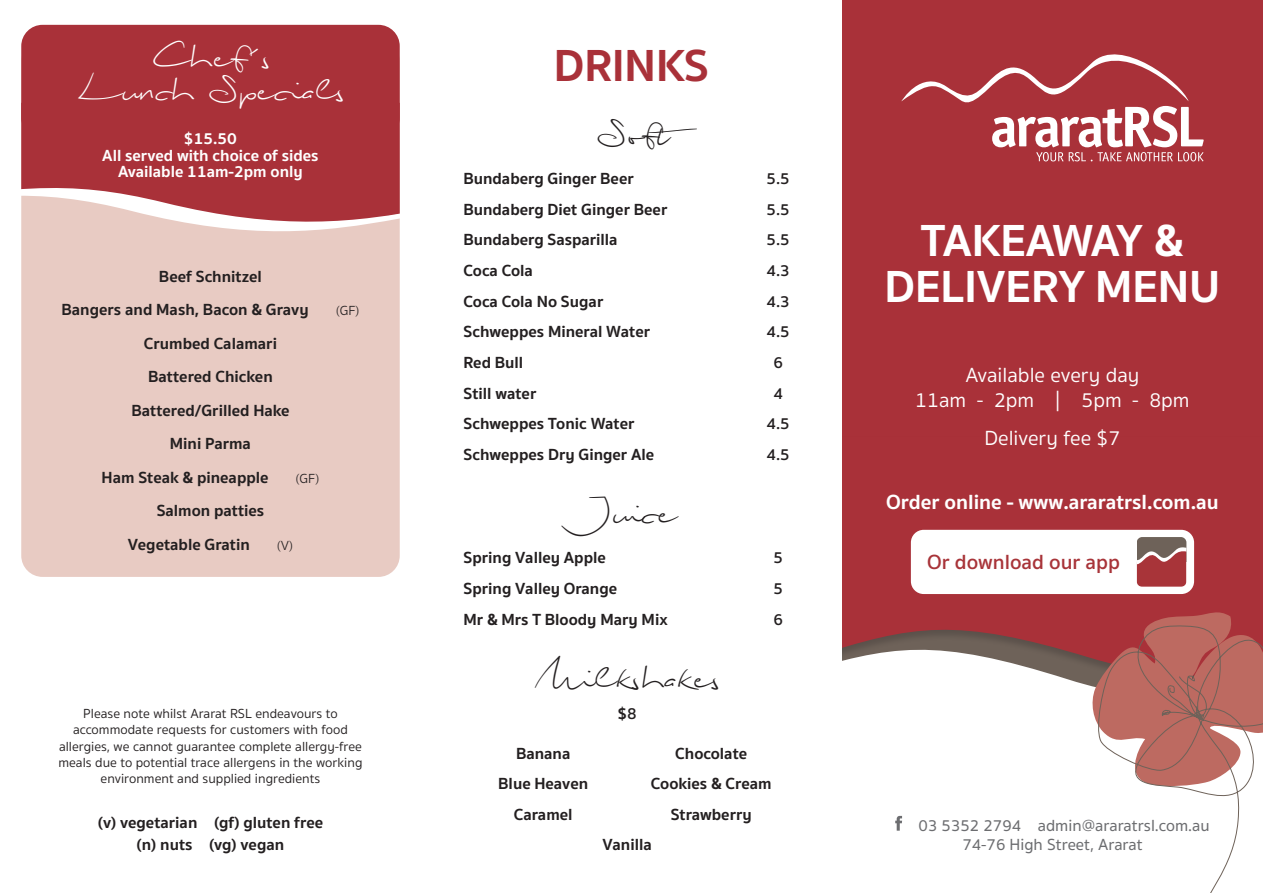
<style>
.page{position:relative;width:1263px;height:893px;background:#fff}
.page>*{position:absolute;margin:0;border:0;box-sizing:border-box;transform-origin:0 0}
.t1{font:700 46.05px/46px "Sukhumvit Set";color:#fff;text-align:center}
.t2{font:700 46.05px "Sukhumvit Set";color:#a93139}
.t3{font:45px "Biloxi Script";color:#231f20}
.t4{font:45px/33px "Biloxi Script";color:#fff;text-align:center}
.t5{font:21px/25.2px "Sukhumvit Set Text";color:#fff;text-align:center}
.t6{font:700 21px "Sukhumvit Set";color:#fff}
.t7{font:600 21px "Sukhumvit Set";color:#a83439}
.t8{font:700 16.5px/33.5px "Sukhumvit Set";color:#231f20}
.t9{font:500 16.5px/19.8px "Sukhumvit Set";color:#6c6d70}
.t10{font:700 16.5px/16.5px "Sukhumvit Set";color:#fff;text-align:center}
.t11{font:600 16.5px "Sukhumvit Set";color:#231f20}
.t12{font:13.5px/16.2px "Sukhumvit Set Text";color:#231f20;text-align:center}
.t13{font:300 13.5px "Sukhumvit Set";color:#231f20}
.s1{font-weight:600}
</style>
<div class="page">
<div style="left:842px;top:0;width:421px;height:438px;background:#a93139"></div>
<svg style="left:842px;top:438px;width:421px;height:248px;background:#ab464c"></svg>
<div style="left:21px;top:40px;width:379px;height:537px;background:#e8cbc3;border-radius:21px"></div>
<div style="left:21px;top:25px;width:379px;height:114px;background:#a93139;border-radius:21px"></div>
<svg style="left:21px;top:140px;width:379px;height:109px"></svg>
<svg style="left:1090px;top:609px;width:173px;height:100px;background:#ad4447"></svg>
<svg style="left:1093px;top:625px;width:170px;height:268px"></svg>
<svg style="left:895px;top:816px;width:7px;height:15px"></svg>
<svg style="left:901px;top:54px;width:303px;height:107px"></svg>
<div style="left:911px;top:530px;width:283px;height:64px;background:#fff;border-radius:13px"></div>
<div style="left:1137px;top:537px;width:49px;height:25px;background:#6e6259"></div>
<svg style="left:1137px;top:547px;width:49px;height:40px"></svg>
<h2 class="t4" style="left:77px;top:43px;width:269px">Chef´s<br>Lunch Specials</h2>
<p class="t10" style="left:102px;top:131px;width:218px">$15.50<br>All served with choice of sides<br>Available 11am-2pm only</p>
<p class="t8" style="left:62px;top:260px;width:249px;text-indent:97px">Beef Schnitzel<br>Bangers and Mash, Bacon &amp; Gravy</p>
<p class="t8" style="left:144px;top:327px;width:135px">Crumbed Calamari</p>
<p class="t8" style="left:148px;top:360px;width:126px">Battered Chicken</p>
<p class="t8" style="left:131px;top:394px;width:160px">Battered/Grilled Hake</p>
<p class="t8" style="left:170px;top:427px;width:83px">Mini Parma</p>
<p class="t8" style="left:102px;top:461px;width:169px">Ham Steak &amp; pineapple</p>
<p class="t13" style="left:296px;top:469px;width:25px">(GF)</p>
<p class="t8" style="left:128px;top:494px;width:138px;text-indent:29px">Salmon patties<br>Vegetable Gratin</p>
<p class="t13" style="left:277px;top:536px;width:18px">(V)</p>
<p class="t13" style="left:336px;top:301px;width:25px">(GF)</p>
<p class="t12" style="left:59px;top:706px;width:305px">Please note whilst Ararat RSL endeavours to accommodate requests for customers with food allergies, we cannot guarantee complete allergy-free meals due to potential trace allergens in the working environment and supplied ingredients</p>
<p class="t8" style="left:98px;top:811px;width:227px;line-height:22.5px;text-align:center">(v) vegetarian (gf) gluten free (n) nuts (vg) vegan</p>
<h1 class="t2" style="left:554px;top:30px;width:156px">DRINKS</h1>
<h2 class="t3" style="left:595px;top:109px;width:110px">Soft</h2>
<p class="t8" style="left:463px;top:162px;width:172px">Bundaberg Ginger Beer</p>
<p class="t11" style="left:766px;top:166px;width:25px">5.5</p>
<p class="t8" style="left:463px;top:193px;width:205px">Bundaberg Diet Ginger Beer</p>
<p class="t11" style="left:766px;top:197px;width:25px">5.5</p>
<p class="t8" style="left:463px;top:223px;width:156px">Bundaberg Sasparilla</p>
<p class="t11" style="left:766px;top:228px;width:25px">5.5</p>
<p class="t8" style="left:463px;top:254px;width:71px">Coca Cola</p>
<p class="t11" style="left:766px;top:258px;width:25px">4.3</p>
<p class="t8" style="left:463px;top:285px;width:141px">Coca Cola No Sugar</p>
<p class="t11" style="left:766px;top:289px;width:25px">4.3</p>
<p class="t8" style="left:463px;top:315px;width:188px">Schweppes Mineral Water</p>
<p class="t11" style="left:766px;top:320px;width:25px">4.5</p>
<p class="t8" style="left:463px;top:346px;width:61px">Red Bull</p>
<p class="t11" style="left:773px;top:350px;width:11px">6</p>
<p class="t8" style="left:463px;top:377px;width:74px">Still water</p>
<p class="t11" style="left:773px;top:381px;width:11px">4</p>
<p class="t8" style="left:463px;top:407px;width:172px">Schweppes Tonic Water</p>
<p class="t11" style="left:766px;top:412px;width:25px">4.5</p>
<p class="t8" style="left:463px;top:438px;width:192px">Schweppes Dry Ginger Ale</p>
<p class="t11" style="left:766px;top:442px;width:25px">4.5</p>
<h2 class="t3" style="left:588px;top:488px;width:89px">Juice</h2>
<p class="t8" style="left:463px;top:541px;width:144px">Spring Valley Apple</p>
<p class="t11" style="left:773px;top:546px;width:11px">5</p>
<p class="t8" style="left:463px;top:572px;width:155px">Spring Valley Orange</p>
<p class="t11" style="left:773px;top:576px;width:11px">5</p>
<p class="t8" style="left:463px;top:603px;width:206px">Mr &amp; Mrs T Bloody Mary Mix</p>
<p class="t11" style="left:773px;top:607px;width:11px">6</p>
<h2 class="t3" style="left:535px;top:653px;width:187px">Milkshakes</h2>
<p class="t8" style="left:618px;top:697px;width:21px">$<span class="s1">8</span></p>
<p class="t8" style="left:516px;top:737px;width:56px">Banana</p>
<p class="t8" style="left:675px;top:737px;width:73px">Chocolate</p>
<p class="t8" style="left:498px;top:767px;width:91px">Blue Heaven</p>
<p class="t8" style="left:651px;top:767px;width:122px">Cookies &amp; Cream</p>
<p class="t8" style="left:514px;top:798px;width:60px">Caramel</p>
<p class="t8" style="left:671px;top:798px;width:83px">Strawberry</p>
<p class="t8" style="left:602px;top:828px;width:51px">Vanilla</p>
<h1 class="t1" style="left:884px;top:218px;width:337px">TAKEAWAY &amp;<br>DELIVERY MENU</h1>
<p class="t5" style="left:915px;top:363px;width:276px">Available every day<br>11am - 2pm | 5pm - 8pm</p>
<p class="t5" style="left:984px;top:426px;width:137px">Delivery fee $7</p>
<p class="t6" style="left:886px;top:486px;width:334px">Order online - www.araratrsl.com.au</p>
<p class="t7" style="left:927px;top:546px;width:194px">Or download our app</p>
<p class="t9" style="left:962px;top:816px;width:249px;text-indent:-44px">03 5352 2794 admin@araratrsl.com.au<br>74-76 High Street, Ararat</p>
</div>
